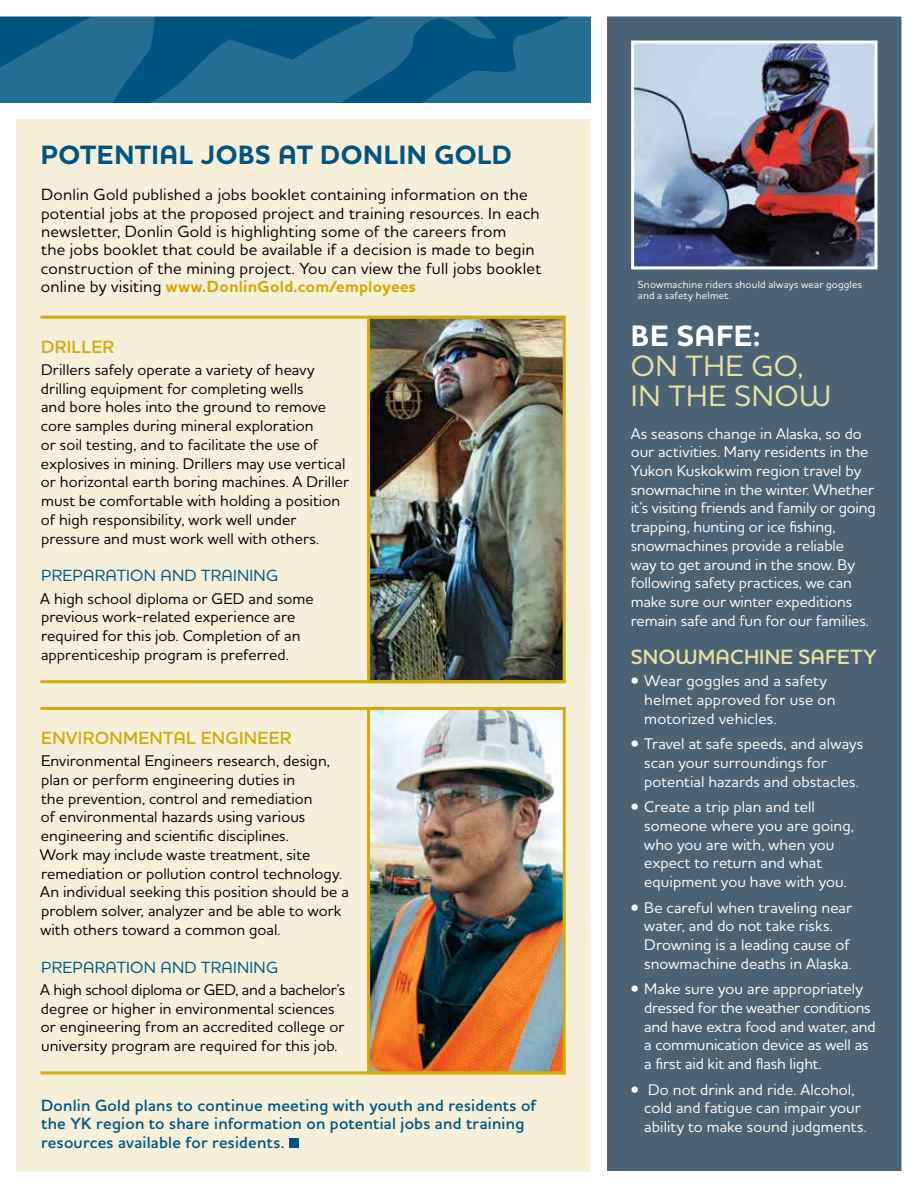
<style>
.page{position:relative;width:918px;height:1188px;background:#fff}
.page>*{position:absolute;margin:0;border:0;box-sizing:border-box;transform-origin:0 0}
.t1{font:500 30px/30px "Houschka Pro";letter-spacing:.025em;color:#e7e0a2}
.t2{font:700 30px "Houschka Pro";color:#fff}
.t3{font:700 27px "Houschka Pro";letter-spacing:.02em;color:#005580}
.t4{font:600 21px "Houschka Pro";letter-spacing:.005em;color:#e7e0a2}
.t5{font:600 18px "Houschka Pro";letter-spacing:.015em;color:#d0ab0d}
.t6{font:500 16.5px/18.5px "Houschka Pro";letter-spacing:.01em;color:#000}
.t7{font:600 16.5px/18.6px "Houschka Pro";letter-spacing:.015em;color:#005580}
.t8{font:500 16.5px "Houschka Pro";letter-spacing:.015em;color:#005580}
.t9{font:500 15.75px/18.8px "Houschka Pro";letter-spacing:.005em;color:#000}
.t10{font:500 15.75px/18.8px "Houschka Pro";color:#fff}
.t11{font:500 10.5px/11.2px "Houschka Pro";letter-spacing:.02em;color:#fff}
.s1{font-weight:700;color:#d0ab0d}
</style>
<div class="page">
<img style="left:0;top:16px;width:902px;height:1156px">
<h2 class="t3" style="left:41px;top:137px;width:467px">Potentia l Jobs at Donlin Gold</h2>
<p class="t6" style="left:41px;top:185px;width:502px">Donlin Gold published a jobs booklet containing information on the potential jobs at the proposed project and training resources. In each newsletter, Donlin Gold is highlighting some of the careers from<br>the jobs booklet that could be available if a decision is made to begin construction of the mining project. You can view the full jobs booklet online by visiting <span class="s1">www.DonlinGold.com/employees</span></p>
<p class="t5" style="left:41px;top:335px;width:75px">Driller</p>
<p class="t9" style="left:41px;top:360px;width:310px">Drillers safely operate a variety of heavy drilling equipment for completing wells<br>and bore holes into the ground to remove core samples during mineral exploration<br>or soil testing, and to facilitate the use of explosives in mining. Drillers may use vertical or horizontal earth boring machines. A Driller must be comfortable with holding a position of high responsibility, work well under pressure and must work well with others.</p>
<p class="t8" style="left:41px;top:565px;width:235px">Preparation and Training</p>
<p class="t9" style="left:40px;top:589px;width:275px">A high school diploma or GED and some previous work-related experience are required for this job. Completion of an apprenticeship program is preferred.</p>
<p class="t5" style="left:41px;top:726px;width:83px">Environmen</p>
<p class="t5" style="left:163px;top:726px;width:61px">tal Enginee</p>
<p class="t5" style="left:280px;top:726px;width:13px">r</p>
<p class="t9" style="left:40px;top:751px;width:311px">Environmental Engineers research, design, plan or perform engineering duties in<br>the prevention, control and remediation<br>of environmental hazards using various engineering and scientific disciplines.<br>Work may include waste treatment, site remediation or pollution control technology.<br>An individual seeking this position should be a problem solver, analyzer and be able to work with others toward a common goal.</p>
<p class="t8" style="left:41px;top:957px;width:235px">Preparation and Training</p>
<p class="t9" style="left:40px;top:980px;width:307px">A high school diploma or GED, and a bachelor’s degree or higher in environmental sciences or engineering from an accredited college or university program are required for this job.</p>
<p class="t7" style="left:41px;top:1096px;width:497px">Donlin Gold plans to continue meeting with youth and residents of the YK region to share information on potential jobs and training resources available for residents.</p>
<p class="t11" style="left:638px;top:278px;width:226px">Snowmachine riders should always wear goggles and a safety helmet.</p>
<h1 class="t2" style="left:631px;top:317px;width:66px">Be Saf</h1>
<h1 class="t2" style="left:734px;top:317px;width:28px">e:</h1>
<h1 class="t1" style="left:631px;top:350px;width:191px">on the go, in the Snow</h1>
<p class="t10" style="left:631px;top:423px;width:247px">As seasons change in Alaska, so do our activities. Many residents in the Yukon Kuskokwim region travel by snowmachine in the winter. Whether it’s visiting friends and family or going trapping, hunting or ice fishing, snowmachines provide a reliable<br>way to get around in the snow. By following safety practices, we can make sure our winter expeditions remain safe and fun for our families.</p>
<h3 class="t4" style="left:631px;top:643px;width:140px">Snowmachine</h3>
<h3 class="t4" style="left:798px;top:643px;width:80px">Safety</h3>
<p class="t10" style="left:644px;top:671px;width:193px;text-indent:-13px">• Wear goggles and a safety helmet approved for use on motorized vehicles.</p>
<p class="t10" style="left:644px;top:734px;width:221px;text-indent:-13px">• Travel at safe speeds, and always scan your surroundings for potential hazards and obstacles.</p>
<p class="t10" style="left:644px;top:797px;width:211px;text-indent:-13px">• Create a trip plan and tell someone where you are going, who you are with, when you expect to return and what equipment you have with you.</p>
<p class="t10" style="left:644px;top:897px;width:209px;text-indent:-13px">• Be careful when traveling near water, and do not take risks.<br>Drowning is a leading cause of snowmachine deaths in Alaska.</p>
<p class="t10" style="left:644px;top:979px;width:233px;text-indent:-13px">• Make sure you are appropriately dressed for the weather conditions and have extra food and water, and a communication device as well as a first aid kit and flash light.</p>
<p class="t10" style="left:644px;top:1080px;width:224px;text-indent:-13px">• Do not drink and ride. Alcohol, cold and fatigue can impair your ability to make sound judgments.</p>
</div>
